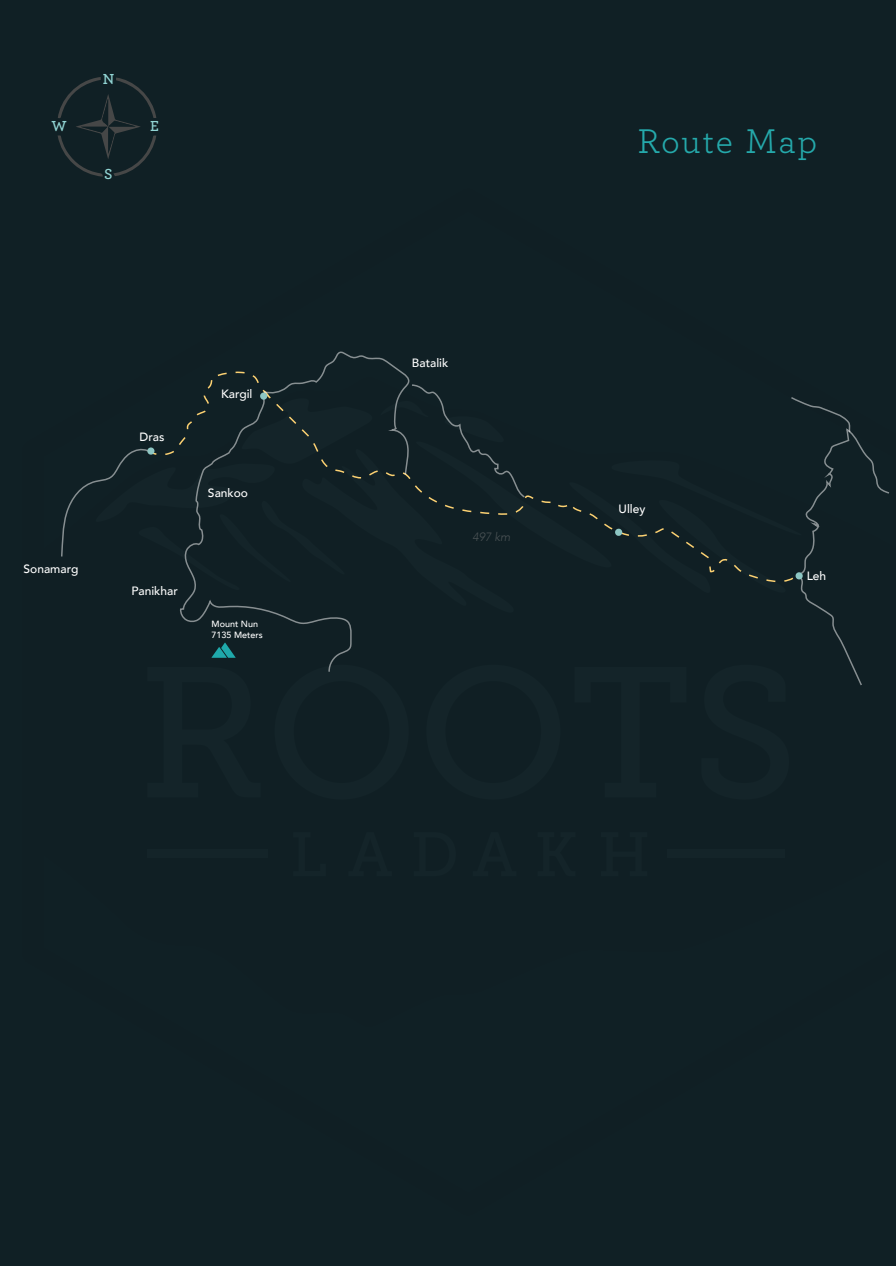
<style>
.page{position:relative;width:896px;height:1266px;background:#102025}
.page>*{position:absolute;margin:0;border:0;box-sizing:border-box;transform-origin:0 0}
.t1{font:36px "Archer Pro";letter-spacing:.04em;color:#25a9ab}
.t2{font:600 15.3px "Archer Pro";color:#92d5d4}
.t3{font:500 12px "Avenir";color:#fff}
.t4{font:italic 300 12px "Avenir";color:rgb(133 134 134/.5)}
.t5{font:500 9px/10.8px "Avenir";color:#fff}
</style>
<div class="page">
<svg style="left:58px;top:77px;width:98px;height:100px;background:#172529"></svg>
<div style="left:22px;top:189px;width:874px;height:1026px;background:#102025"></div>
<svg style="left:293px;top:832px;width:33px;height:44px"></svg>
<div style="left:348px;top:832px;width:44px;height:44px;background:#101f24"></div>
<div style="left:414px;top:832px;width:42px;height:44px;background:#101f24"></div>
<div style="left:473px;top:832px;width:43px;height:44px;background:#101f24"></div>
<div style="left:538px;top:832px;width:37px;height:44px;background:#102025"></div>
<div style="left:601px;top:832px;width:46px;height:44px;background:#101f24"></div>
<div style="left:667px;top:849px;width:118px;height:9px;background:#142429"></div>
<div style="left:147px;top:849px;width:121px;height:9px;background:#142429"></div>
<div style="left:61px;top:345px;width:828px;height:454px;background:#101f24"></div>
<p class="t2" style="left:103px;top:68px;width:13px">N</p>
<p class="t2" style="left:51px;top:114px;width:17px">W</p>
<p class="t2" style="left:150px;top:114px;width:10px">E</p>
<p class="t2" style="left:104px;top:162px;width:10px">S</p>
<p class="t3" style="left:24px;top:558px;width:56px">Sonamarg</p>
<p class="t3" style="left:140px;top:426px;width:26px">Dras</p>
<p class="t3" style="left:221px;top:383px;width:33px">Kargil</p>
<p class="t3" style="left:208px;top:482px;width:42px">Sankoo</p>
<p class="t3" style="left:131px;top:581px;width:48px">Panikhar</p>
<p class="t5" style="left:212px;top:618px;width:53px">Mount Nun<br>7135 Meters</p>
<p class="t3" style="left:412px;top:352px;width:38px">Batalik</p>
<p class="t4" style="left:473px;top:530px;width:39px">497 km</p>
<h1 class="t1" style="left:637px;top:117px;width:181px">Route Map</h1>
<p class="t3" style="left:619px;top:499px;width:28px">Ulley</p>
<p class="t3" style="left:807px;top:565px;width:21px">Leh</p>
</div>
